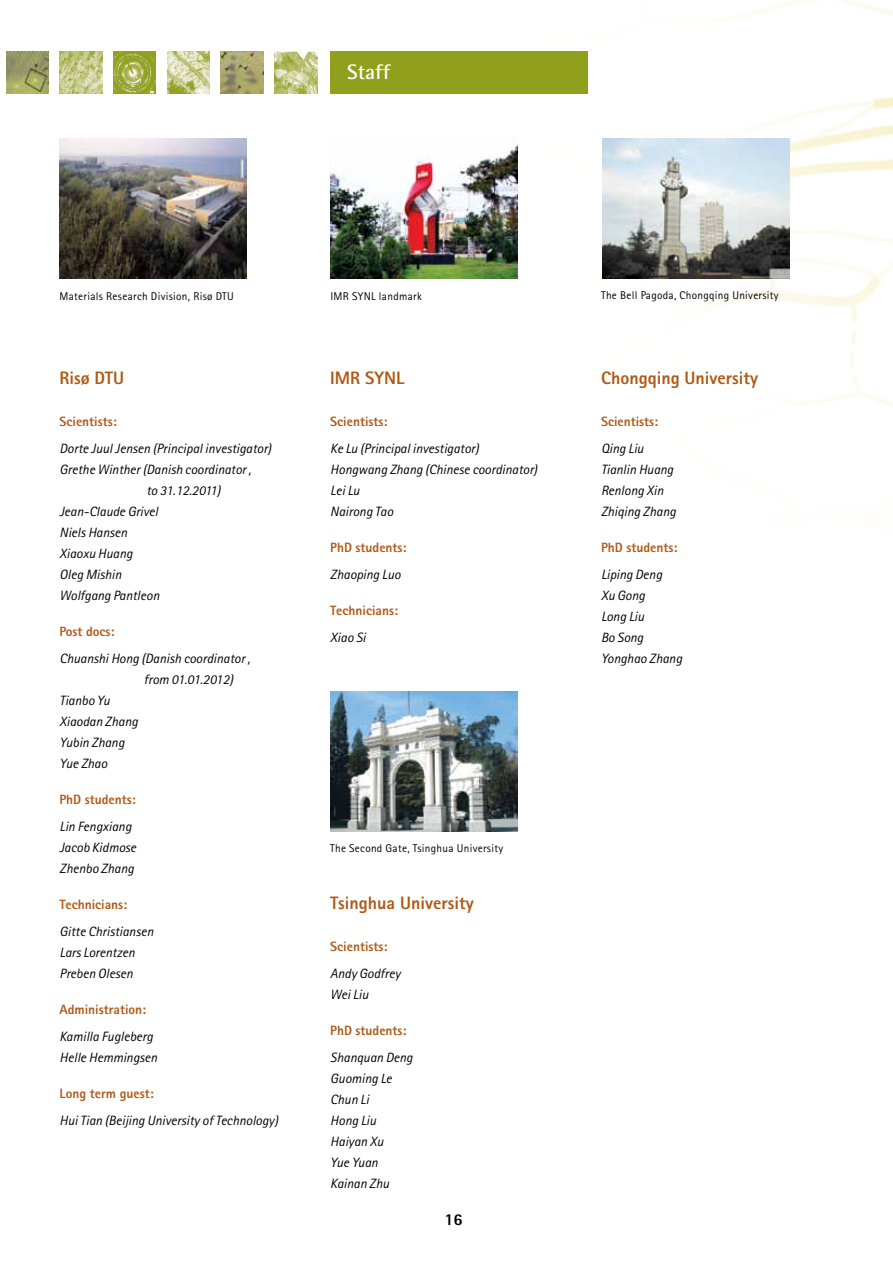
<style>
.page{position:relative;width:893px;height:1263px;background:#fff}
.page>*{position:absolute;margin:0;border:0;box-sizing:border-box;transform-origin:0 0}
.t1{font:700 21px "Rotis Semi Sans";color:#fff}
.t2{font:800 18px "Rotis Sans Serif";color:#b05917}
.t3{font:800 16.5px "Rotis Sans Serif";color:#000}
.t4{font:italic 13.5px/21px "Rotis Sans Serif";color:#000}
.t5{font:800 13.5px "Rotis Sans Serif";color:#b05917}
.t6{font:italic 13.5px "Rotis Sans Serif";letter-spacing:-.02em;color:#000}
.t7{font:11.25px "Rotis Sans Serif";letter-spacing:.025em;color:#000}
</style>
<div class="page">
<img style="left:350px;top:0;width:543px;height:832px">
<div style="left:330px;top:51px;width:258px;height:42px;background:#90a01d"></div>
<img style="left:221px;top:51px;width:42px;height:43px">
<img style="left:167px;top:51px;width:43px;height:43px">
<img style="left:274px;top:51px;width:43px;height:43px">
<img style="left:113px;top:51px;width:43px;height:43px">
<img style="left:60px;top:51px;width:42px;height:43px">
<img style="left:6px;top:51px;width:43px;height:43px">
<img style="left:60px;top:138px;width:186px;height:141px">
<img style="left:330px;top:138px;width:187px;height:141px">
<img style="left:330px;top:691px;width:187px;height:140px">
<img style="left:602px;top:138px;width:187px;height:141px">
<h1 class="t1" style="left:347px;top:59px;width:44px">Staff</h1>
<p class="t7" style="left:60px;top:289px;width:176px">Materials Research Division, Risø DTU</p>
<p class="t7" style="left:330px;top:289px;width:93px">IMR SYNL landmark</p>
<h2 class="t2" style="left:60px;top:366px;width:66px">Risø DTU</h2>
<p class="t5" style="left:60px;top:413px;width:59px">Scientists:</p>
<p class="t4" style="left:60px;top:438px;width:213px">Dorte Juul Jensen (Principal investigator)</p>
<p class="t4" style="left:60px;top:459px;width:193px">Grethe Winther (Danish coordinator ,</p>
<p class="t6" style="left:146px;top:482px;width:76px">to 31.12.2011)</p>
<p class="t4" style="left:60px;top:501px;width:100px">Jean-Claude Grivel</p>
<p class="t4" style="left:60px;top:522px;width:69px">Niels Hansen</p>
<p class="t4" style="left:60px;top:543px;width:75px">Xiaoxu Huang</p>
<p class="t4" style="left:60px;top:564px;width:63px">Oleg Mishin</p>
<p class="t4" style="left:60px;top:585px;width:101px">Wolfgang Pantleon</p>
<p class="t5" style="left:60px;top:623px;width:57px">Post docs:</p>
<p class="t4" style="left:60px;top:648px;width:192px">Chuanshi Hong (Danish coordinator ,</p>
<p class="t4" style="left:144px;top:669px;width:91px">from 01.01.2012)</p>
<p class="t4" style="left:60px;top:690px;width:52px">Tianbo Yu</p>
<p class="t4" style="left:60px;top:711px;width:80px">Xiaodan Zhang</p>
<p class="t4" style="left:60px;top:732px;width:66px">Yubin Zhang</p>
<p class="t4" style="left:60px;top:753px;width:49px">Yue Zhao</p>
<p class="t5" style="left:60px;top:791px;width:78px">PhD students:</p>
<p class="t4" style="left:60px;top:816px;width:78px">Lin Fengxiang<br>Jacob Kidmose<br>Zhenbo Zhang</p>
<p class="t5" style="left:60px;top:896px;width:69px">Technicians:</p>
<p class="t4" style="left:60px;top:921px;width:95px">Gitte Christiansen<br>Lars Lorentzen<br>Preben Olesen</p>
<p class="t5" style="left:60px;top:1001px;width:88px">Administration:</p>
<p class="t4" style="left:60px;top:1026px;width:99px">Kamilla Fugleberg<br>Helle Hemmingsen</p>
<p class="t5" style="left:60px;top:1085px;width:96px">Long term guest:</p>
<p class="t4" style="left:60px;top:1110px;width:220px">Hui Tian (Beijing University of Technology)</p>
<h2 class="t2" style="left:330px;top:366px;width:76px">IMR SYNL</h2>
<p class="t5" style="left:330px;top:413px;width:59px">Scientists:</p>
<p class="t4" style="left:330px;top:438px;width:209px">Ke Lu (Principal investigator)<br>Hongwang Zhang (Chinese coordinator)<br>Lei Lu<br>Nairong Tao</p>
<p class="t5" style="left:330px;top:539px;width:78px">PhD students:</p>
<p class="t4" style="left:330px;top:564px;width:72px">Zhaoping Luo</p>
<p class="t5" style="left:330px;top:602px;width:69px">Technicians:</p>
<p class="t4" style="left:330px;top:627px;width:37px">Xiao Si</p>
<p class="t7" style="left:330px;top:842px;width:174px">The Second Gate, Tsinghua University</p>
<h2 class="t2" style="left:330px;top:891px;width:145px">Tsinghua University</h2>
<p class="t5" style="left:330px;top:938px;width:59px">Scientists:</p>
<p class="t4" style="left:330px;top:963px;width:72px">Andy Godfrey<br>Wei Liu</p>
<p class="t5" style="left:330px;top:1022px;width:78px">PhD students:</p>
<p class="t4" style="left:330px;top:1047px;width:84px">Shanquan Deng<br>Guoming Le<br>Chun Li<br>Hong Liu<br>Haiyan Xu<br>Yue Yuan<br>Kainan Zhu</p>
<p class="t3" style="left:444px;top:1209px;width:20px">16</p>
<p class="t7" style="left:601px;top:288px;width:179px">The Bell Pagoda, Chongqing University</p>
<h2 class="t2" style="left:601px;top:366px;width:159px">Chongqing University</h2>
<p class="t5" style="left:601px;top:413px;width:59px">Scientists:</p>
<p class="t4" style="left:601px;top:438px;width:76px">Qing Liu<br>Tianlin Huang<br>Renlong Xin<br>Zhiqing Zhang</p>
<p class="t5" style="left:601px;top:539px;width:78px">PhD students:</p>
<p class="t4" style="left:601px;top:564px;width:83px">Liping Deng<br>Xu Gong<br>Long Liu<br>Bo Song<br>Yonghao Zhang</p>
</div>
